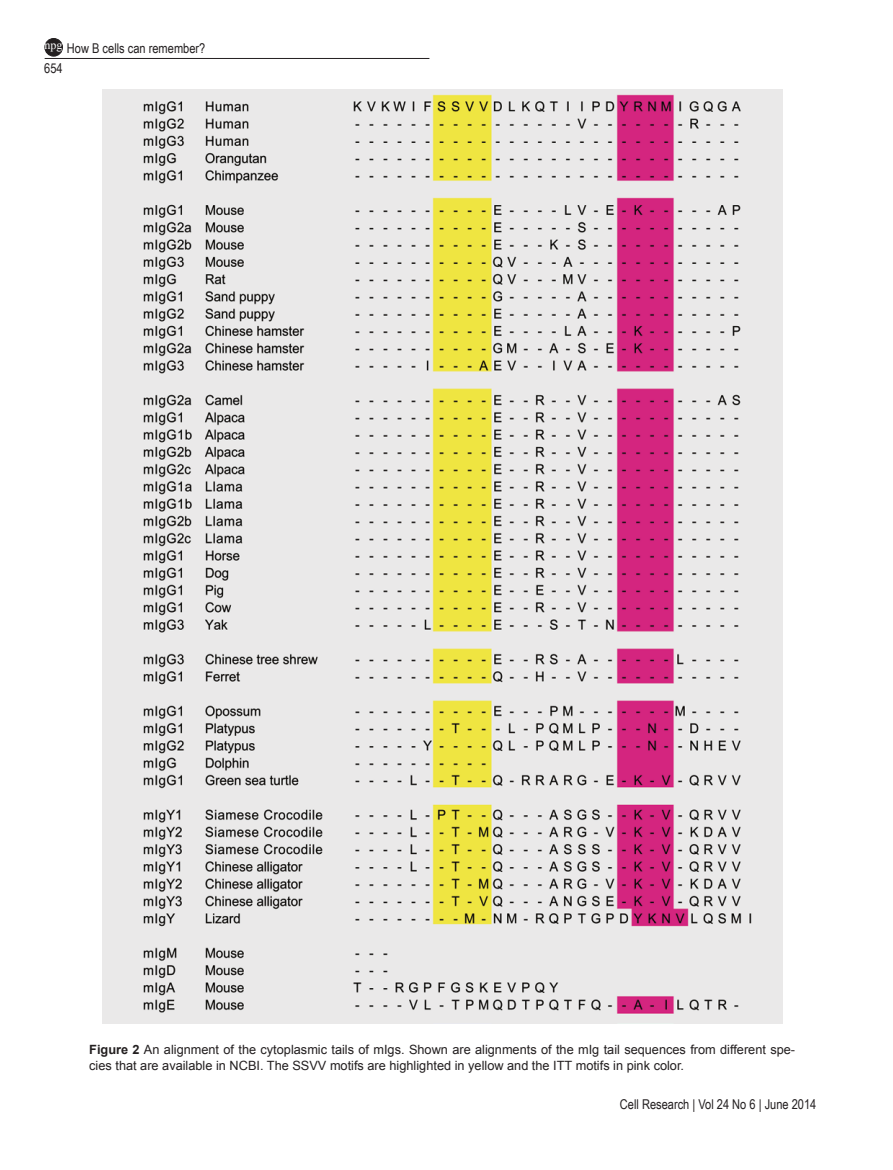
<style>
.page{position:relative;width:893px;height:1170px;background:#fff}
.page>*{position:absolute;margin:0;border:0;box-sizing:border-box;transform-origin:0 0}
.t1{font:13.5px "Arial Narrow";color:#231f20}
.t2{font:12.75px/16.5px "Arial";color:#231f20}
.t3{font:12px "Times New Roman";color:#fff}
.s1{font-weight:700}
</style>
<div class="page">
<hr style="left:45px;top:58px;width:384px;height:1px;background:#231f20">
<div style="left:45px;top:38px;width:17px;height:18px;background:#231f20;border-radius:50%"></div>
<div style="left:45px;top:38px;width:18px;height:18px;border:1px solid #231f20;border-radius:50%"></div>
<img style="left:102px;top:89px;width:680px;height:934px">
<p class="t1" style="left:67px;top:39px;width:140px">How B cells can remember?</p>
<p class="t3" style="left:45px;top:37px;width:20px">npg</p>
<p class="t1" style="left:44px;top:58px;width:20px">654</p>
<p class="t2" style="left:89px;top:1041px;width:707px"><span class="s1">Figure 2</span> An alignment of the cytoplasmic tails of mIgs. Shown are alignments of the mIg tail sequences from different spe&shy;cies that are available in NCBI. The SSVV motifs are highlighted in yellow and the ITT motifs in pink color.</p>
<p class="t1" style="left:620px;top:1094px;width:198px">Cell Research | Vol 24 No 6 | June 2014</p>
</div>
